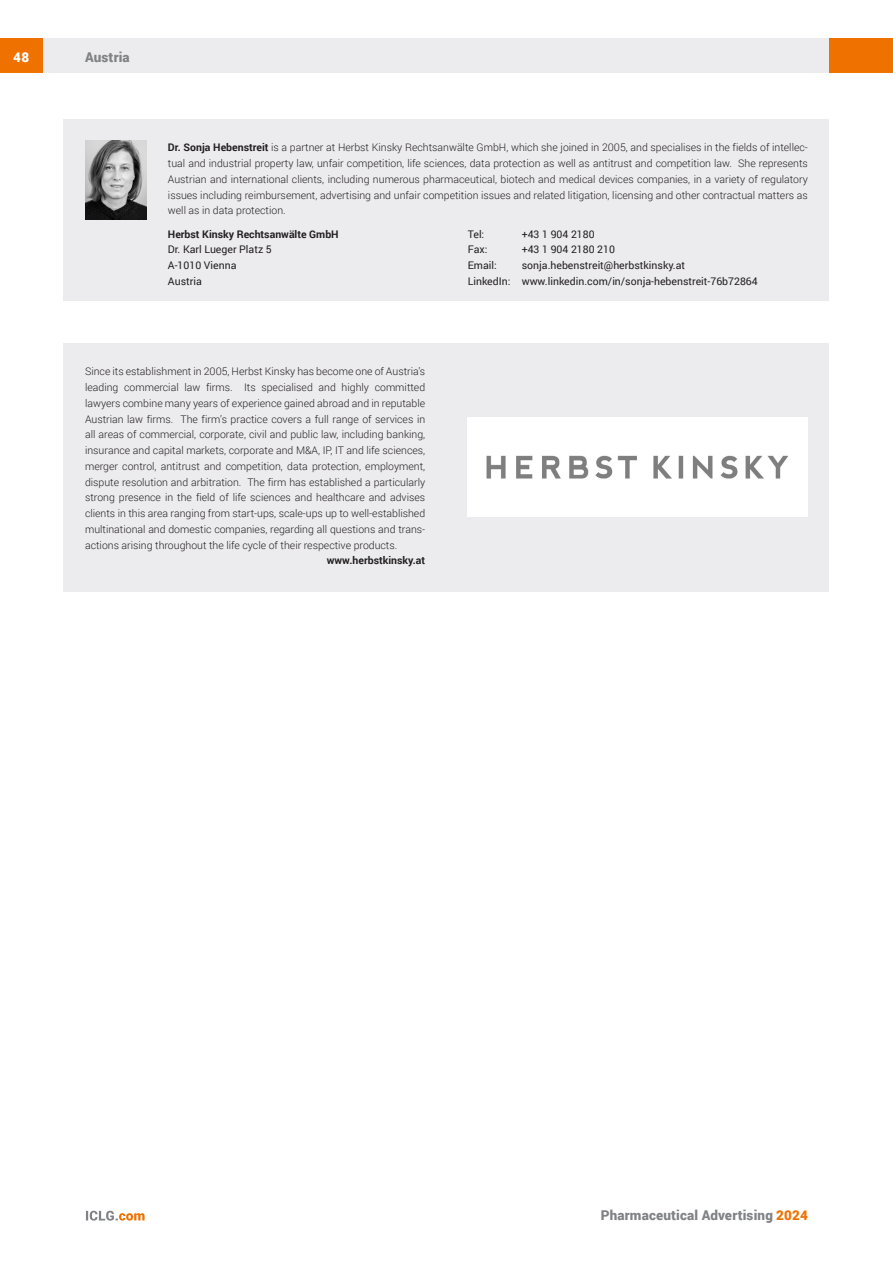
<style>
.page{position:relative;width:893px;height:1263px;background:#fff}
.page>*{position:absolute;margin:0;border:0;box-sizing:border-box;transform-origin:0 0}
.t1{font:900 13.5px "Roboto";letter-spacing:.015em;color:#808285}
.t2{font:900 13.5px "Roboto";color:#fff}
.t3{font:300 10.5px/15.8px "Roboto";color:#231f20;text-align:justify}
.t4{font:10.5px/15.8px "Roboto";color:#231f20}
.t5{font:700 10.5px "Roboto";color:#231f20}
.s1{font-weight:700}
.s2{color:#ef7100}
</style>
<div class="page">
<div style="left:43px;top:38px;width:786px;height:34px;background:#ececee"></div>
<div style="left:0;top:38px;width:43px;height:34px;background:#ef7100"></div>
<div style="left:829px;top:38px;width:64px;height:34px;background:#ef7100"></div>
<svg style="left:86px;top:1211px;width:59px;height:9px"></svg>
<div style="left:64px;top:119px;width:765px;height:182px;background:#ececee"></div>
<img style="left:85px;top:140px;width:61px;height:79px">
<div style="left:64px;top:343px;width:765px;height:248px;background:#ececee"></div>
<div style="left:468px;top:417px;width:340px;height:100px;background:#fff"></div>
<img style="left:486px;top:455px;width:302px;height:24px">
<p class="t2" style="left:13px;top:48px;width:17px">48</p>
<p class="t1" style="left:85px;top:48px;width:46px">Austria</p>
<p class="t3" style="left:168px;top:139px;width:641px"><span class="s1">Dr. Sonja Hebenstreit</span> is a partner at Herbst Kinsky Rechtsanwälte GmbH, which she joined in 2005, and specialises in the fields of intellec&shy;tual and industrial property law, unfair competition, life sciences, data protection as well as antitrust and competition law. She represents Austrian and international clients, including numerous pharmaceutical, biotech and medical devices companies, in a variety of regulatory issues including reimbursement, advertising and unfair competition issues and related litigation, licensing and other contractual matters as well as in data protection.</p>
<p class="t5" style="left:168px;top:226px;width:172px">Herbst Kinsky Rechtsanwälte GmbH</p>
<p class="t4" style="left:168px;top:241px;width:105px">Dr. Karl Lueger Platz 5<br>A-1010 Vienna<br>Austria</p>
<p class="t4" style="left:468px;top:226px;width:18px">Tel:</p>
<p class="t4" style="left:522px;top:226px;width:74px">+43 1 904 2180</p>
<p class="t4" style="left:468px;top:241px;width:21px">Fax:</p>
<p class="t4" style="left:522px;top:241px;width:95px">+43 1 904 2180 210</p>
<p class="t4" style="left:468px;top:257px;width:31px">Email:</p>
<p class="t4" style="left:468px;top:257px;width:292px;text-indent:54px">sonja.hebenstreit@herbstkinsky.at<br>LinkedIn: www.linkedin.com/in/sonja-hebenstreit-76b72864</p>
<p class="t3" style="left:85px;top:363px;width:342px">Since its establishment in 2005, Herbst Kinsky has become one of Austria’s leading commercial law firms. Its specialised and highly committed lawyers combine many years of experience gained abroad and in reputable Austrian law firms. The firm’s practice covers a full range of services in all areas of commercial, corporate, civil and public law, including banking, insurance and capital markets, corporate and M&amp;A, IP, IT and life sciences, merger control, antitrust and competition, data protection, employment, dispute resolution and arbitration. The firm has established a particularly strong presence in the field of life sciences and healthcare and advises clients in this area ranging from start-ups, scale-ups up to well-established multinational and domestic companies, regarding all questions and trans&shy;actions arising throughout the life cycle of their respective products.</p>
<p class="t5" style="left:327px;top:553px;width:100px">www.herbstkinsky.at</p>
<p class="t1" style="left:601px;top:1206px;width:209px">Pharmaceutical Advertising <span class="s2">2024</span></p>
</div>
